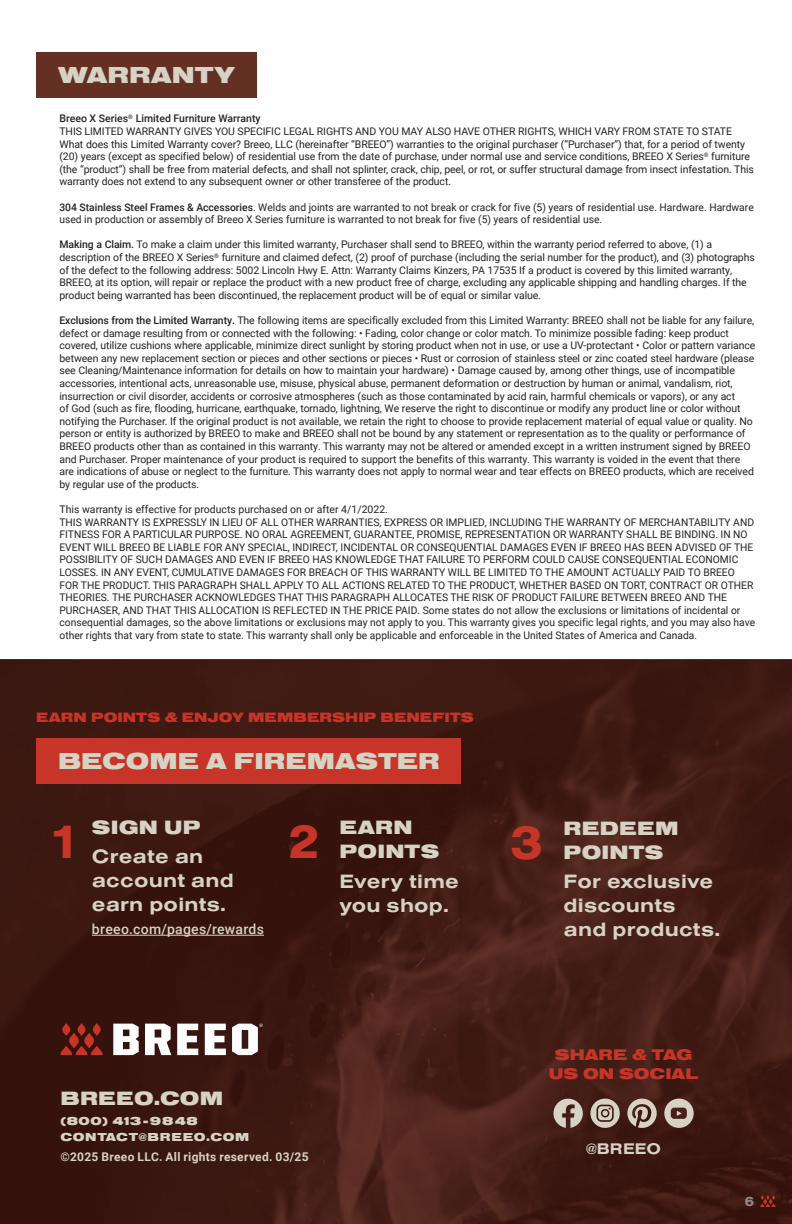
<style>
.page{position:relative;width:792px;height:1224px;background:#fff}
.page>*{position:absolute;margin:0;border:0;box-sizing:border-box;transform-origin:0 0}
.t1{font:700 50px "Nimbus San Ext";color:#c63527}
.t2{font:900 24px "Nimbus San Ext";color:#d6d2c4}
.t3{font:700 20px/24px "Nimbus San Ext";letter-spacing:.01em;color:#d6d2c4}
.t4{font:900 20px/24px "Nimbus San Ext";letter-spacing:.015em;color:#d6d2c4}
.t5{font:900 16px/19.2px "Nimbus San Ext";color:#c63527;text-align:center}
.t6{font:700 16px "Nimbus San Ext";color:#d6d2c4}
.t7{font:900 14px "Nimbus San Ext";color:#c63527}
.t8{font:500 14px "Roboto";letter-spacing:.02em;color:#d6d2c4}
.t9{font:700 14px "Nimbus San Ext";color:#8e9089}
.t10{font:700 12px "Roboto";letter-spacing:.025em;color:#d6d2c4}
.t11{font:900 12px/15.4px "Nimbus San Ext";letter-spacing:.05em;color:#d6d2c4}
.t12{font:10.4px/12.6px "Roboto";letter-spacing:-.01em;color:#212322}
.s1{font-weight:500}
</style>
<div class="page">
<img style="left:0;top:659px;width:792px;height:565px">
<div style="left:36px;top:52px;width:221px;height:46px;background:#653024"></div>
<svg style="left:590px;top:1099px;width:30px;height:29px"></svg>
<svg style="left:553px;top:1099px;width:30px;height:29px"></svg>
<svg style="left:627px;top:1099px;width:30px;height:29px"></svg>
<svg style="left:664px;top:1099px;width:30px;height:29px"></svg>
<hr style="left:92px;top:935px;width:172px;height:1px;background:#d6d2c4">
<svg style="left:113px;top:1024px;width:26px;height:31px"></svg>
<svg style="left:145px;top:1024px;width:26px;height:31px"></svg>
<svg style="left:177px;top:1024px;width:21px;height:31px"></svg>
<svg style="left:205px;top:1024px;width:21px;height:31px"></svg>
<svg style="left:60px;top:1023px;width:43px;height:32px"></svg>
<svg style="left:232px;top:1024px;width:31px;height:31px"></svg>
<div style="left:36px;top:738px;width:424px;height:46px;background:#c63527"></div>
<svg style="left:760px;top:1195px;width:16px;height:12px"></svg>
<h2 class="t2" style="left:58px;top:62px;width:178px">WARRANTY</h2>
<p class="t12" style="left:59px;top:112px;width:696px"><span class="s1">Breeo X Series</span><sup>®</sup> <span class="s1">Limited Furniture Warranty<br></span>THIS LIMITED WARRANTY GIVES YOU SPECIFIC LEGAL RIGHTS AND YOU MAY ALSO HAVE OTHER RIGHTS, WHICH VARY FROM STATE TO STATE What does this Limited Warranty cover? Breeo, LLC (hereinafter “BREEO”) warranties to the original purchaser (“Purchaser”) that, for a period of twenty (20) years (except as specified below) of residential use from the date of purchase, under normal use and service conditions, BREEO X Series<sup>®</sup> furniture (the “product”) shall be free from material defects, and shall not splinter, crack, chip, peel, or rot, or suffer structural damage from insect infestation. This warranty does not extend to any subsequent owner or other transferee of the product.</p>
<p class="t12" style="left:59px;top:200px;width:696px"><span class="s1">304 Stainless Steel Frames &amp; Accessories</span>. Welds and joints are warranted to not break or crack for five (5) years of residential use. Hardware. Hardware used in production or assembly of Breeo X Series furniture is warranted to not break for five (5) years of residential use.</p>
<p class="t12" style="left:59px;top:238px;width:697px"><span class="s1">Making a Claim.</span> To make a claim under this limited warranty, Purchaser shall send to BREEO, within the warranty period referred to above, (1) a description of the BREEO X Series<sup>®</sup> furniture and claimed defect, (2) proof of purchase (including the serial number for the product), and (3) photographs of the defect to the following address: 5002 Lincoln Hwy E. Attn: Warranty Claims Kinzers, PA 17535 If a product is covered by this limited warranty, BREEO, at its option, will repair or replace the product with a new product free of charge, excluding any applicable shipping and handling charges. If the product being warranted has been discontinued, the replacement product will be of equal or similar value.</p>
<p class="t12" style="left:59px;top:314px;width:698px"><span class="s1">Exclusions from the Limited Warranty.</span> The following items are specifically excluded from this Limited Warranty: BREEO shall not be liable for any failure, defect or damage resulting from or connected with the following: • Fading, color change or color match. To minimize possible fading: keep product covered, utilize cushions where applicable, minimize direct sunlight by storing product when not in use, or use a UV-protectant • Color or pattern variance between any new replacement section or pieces and other sections or pieces • Rust or corrosion of stainless steel or zinc coated steel hardware (please see Cleaning/Maintenance information for details on how to maintain your hardware) • Damage caused by, among other things, use of incompatible accessories, intentional acts, unreasonable use, misuse, physical abuse, permanent deformation or destruction by human or animal, vandalism, riot, insurrection or civil disorder, accidents or corrosive atmospheres (such as those contaminated by acid rain, harmful chemicals or vapors), or any act<br>of God (such as fire, flooding, hurricane, earthquake, tornado, lightning, We reserve the right to discontinue or modify any product line or color without notifying the Purchaser. If the original product is not available, we retain the right to choose to provide replacement material of equal value or quality. No person or entity is authorized by BREEO to make and BREEO shall not be bound by any statement or representation as to the quality or performance of BREEO products other than as contained in this warranty. This warranty may not be altered or amended except in a written instrument signed by BREEO and Purchaser. Proper maintenance of your product is required to support the benefits of this warranty. This warranty is voided in the event that there are indications of abuse or neglect to the furniture. This warranty does not apply to normal wear and tear effects on BREEO products, which are received by regular use of the products.</p>
<p class="t12" style="left:59px;top:503px;width:697px">This warranty is effective for products purchased on or after 4/1/2022.<br>THIS WARRANTY IS EXPRESSLY IN LIEU OF ALL OTHER WARRANTIES, EXPRESS OR IMPLIED, INCLUDING THE WARRANTY OF MERCHANTABILITY AND FITNESS FOR A PARTICULAR PURPOSE. NO ORAL AGREEMENT, GUARANTEE, PROMISE, REPRESENTATION OR WARRANTY SHALL BE BINDING. IN NO EVENT WILL BREEO BE LIABLE FOR ANY SPECIAL, INDIRECT, INCIDENTAL OR CONSEQUENTIAL DAMAGES EVEN IF BREEO HAS BEEN ADVISED OF THE POSSIBILITY OF SUCH DAMAGES AND EVEN IF BREEO HAS KNOWLEDGE THAT FAILURE TO PERFORM COULD CAUSE CONSEQUENTIAL ECONOMIC LOSSES. IN ANY EVENT, CUMULATIVE DAMAGES FOR BREACH OF THIS WARRANTY WILL BE LIMITED TO THE AMOUNT ACTUALLY PAID TO BREEO FOR THE PRODUCT. THIS PARAGRAPH SHALL APPLY TO ALL ACTIONS RELATED TO THE PRODUCT, WHETHER BASED ON TORT, CONTRACT OR OTHER THEORIES. THE PURCHASER ACKNOWLEDGES THAT THIS PARAGRAPH ALLOCATES THE RISK OF PRODUCT FAILURE BETWEEN BREEO AND THE PURCHASER, AND THAT THIS ALLOCATION IS REFLECTED IN THE PRICE PAID. Some states do not allow the exclusions or limitations of incidental or consequential damages, so the above limitations or exclusions may not apply to you. This warranty gives you specific legal rights, and you may also have other rights that vary from state to state. This warranty shall only be applicable and enforceable in the United States of America and Canada.</p>
<h3 class="t7" style="left:36px;top:709px;width:439px">EARN POINTS &amp; ENJOY MEMBERSHIP BENEFITS</h3>
<h2 class="t2" style="left:58px;top:747px;width:383px">BECOME A FIREMASTER</h2>
<h3 class="t4" style="left:92px;top:815px;width:110px">SIGN UP</h3>
<h3 class="t3" style="left:92px;top:844px;width:143px">Create an account and earn points.</h3>
<h3 class="t8" style="left:92px;top:919px;width:174px">breeo.com/pages/rewards</h3>
<h1 class="t1" style="left:48px;top:808px;width:34px">1</h1>
<h3 class="t4" style="left:339px;top:816px;width:101px">EARN<br>POINTS</h3>
<h3 class="t3" style="left:339px;top:868px;width:121px">Every time you shop.</h3>
<h1 class="t1" style="left:288px;top:808px;width:34px">2</h1>
<h3 class="t4" style="left:564px;top:816px;width:117px">REDEEM<br>POINTS</h3>
<h3 class="t3" style="left:564px;top:868px;width:158px">For exclusive discounts and products.</h3>
<h1 class="t1" style="left:510px;top:808px;width:34px">3</h1>
<h3 class="t4" style="left:60px;top:1087px;width:164px">BREEO.COM</h3>
<p class="t11" style="left:60px;top:1114px;width:190px">(800) 413 -9848<br>CONTACT@BREEO.COM</p>
<p class="t10" style="left:60px;top:1148px;width:250px">©2025 Breeo LLC. All rights reserved. 03/25</p>
<h3 class="t5" style="left:549px;top:1045px;width:151px">SHARE &amp; TAG<br>US ON SOCIAL</h3>
<h3 class="t6" style="left:586px;top:1138px;width:76px">@BREEO</h3>
<h3 class="t9" style="left:745px;top:1192px;width:11px">6</h3>
</div>
